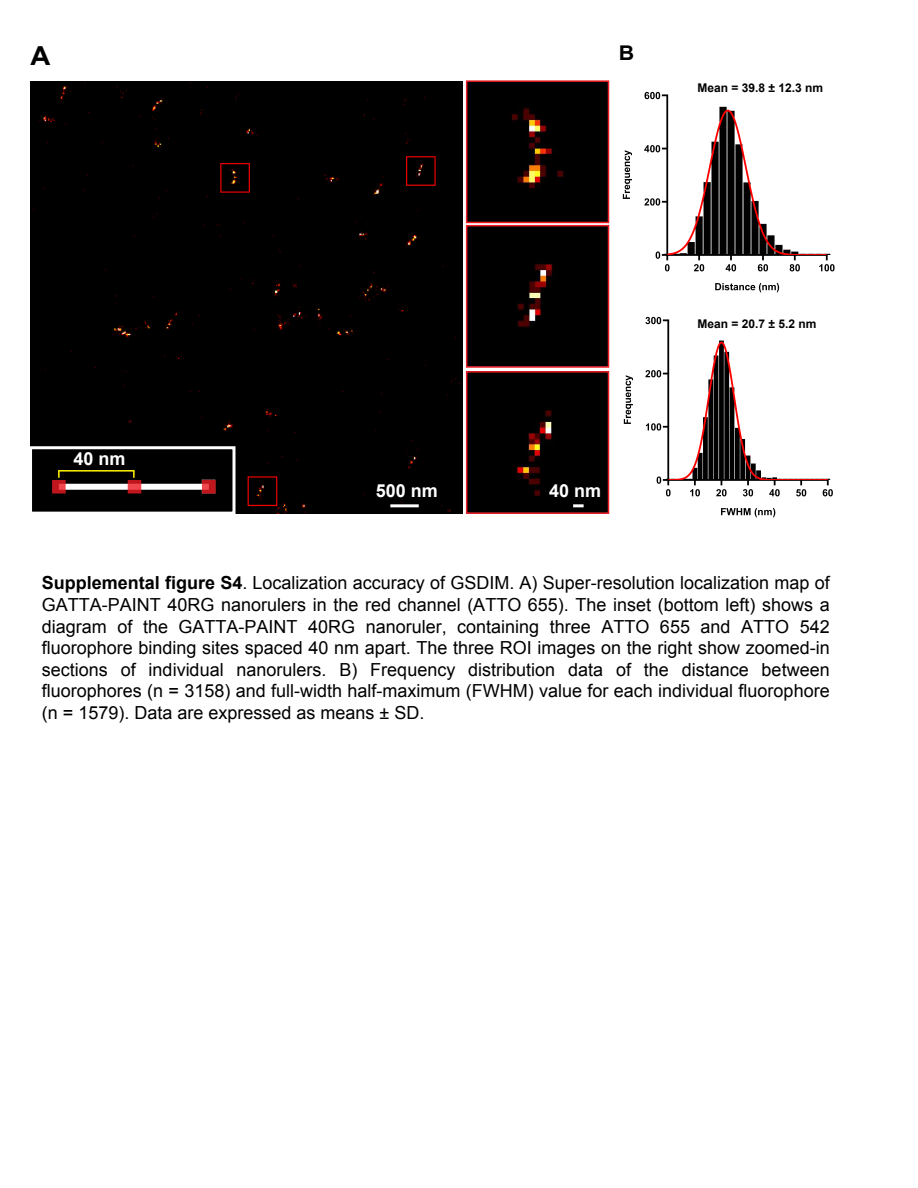
<style>
.page{position:relative;width:918px;height:1188px;background:#fff}
.page>*{position:absolute;margin:0;border:0;box-sizing:border-box;transform-origin:0 0}
.t1{font:700 26.25px "Arial";color:#000;scale:1.06 1}
.t2{font:700 20.25px "Arial";color:#000;scale:1.06 1}
.t3{font:18px/21.6px "Arial";color:#000;text-align:justify}
.t4{font:700 18px "Arial";color:#fff}
.t5{font:700 12px "Arial";color:#000}
.s1{font-weight:700}
</style>
<div class="page">
<img style="left:623px;top:316px;width:210px;height:202px">
<img style="left:622px;top:91px;width:213px;height:202px">
<div style="left:469px;top:83px;width:137px;height:137px;background:#000"></div>
<div style="left:469px;top:228px;width:137px;height:137px;background:#000"></div>
<div style="left:469px;top:374px;width:137px;height:137px;background:#000"></div>
<div style="left:31px;top:81px;width:432px;height:432px;background:#000"></div>
<div style="left:466px;top:80px;width:143px;height:143px;border:2px solid #ed1c24"></div>
<div style="left:466px;top:225px;width:143px;height:143px;border:2px solid #ed1c24"></div>
<div style="left:466px;top:371px;width:143px;height:143px;border:2px solid #ed1c24"></div>
<svg style="left:573px;top:504px;width:11px;height:3px"></svg>
<hr style="left:390px;top:504px;width:29px;height:3px;background:#fff">
<div style="left:29px;top:446px;width:207px;height:69px;border:3px solid #fff"></div>
<div style="left:59px;top:484px;width:150px;height:6px;background:#fff"></div>
<svg style="left:52px;top:480px;width:14px;height:14px"></svg>
<svg style="left:128px;top:480px;width:13px;height:14px"></svg>
<img style="left:148px;top:426px;width:122px;height:89px">
<div style="left:202px;top:480px;width:14px;height:14px;border:3px solid #ed1c24"></div>
<svg style="left:204px;top:481px;width:10px;height:11px"></svg>
<hr style="left:59px;top:470px;width:75px;height:2px;background:#fff200">
<svg style="left:133px;top:470px;width:2px;height:8px"></svg>
<svg style="left:58px;top:470px;width:2px;height:8px"></svg>
<h1 class="t1" style="left:31px;top:39px;width:20px">A</h1>
<p class="t2" style="left:619px;top:40px;width:16px">B</p>
<p class="t5" style="left:698px;top:80px;width:127px">Mean = 39.8 ± 12.3 nm</p>
<p class="t4" style="left:73px;top:447px;width:54px">40 nm</p>
<p class="t4" style="left:376px;top:479px;width:64px">500 nm</p>
<p class="t4" style="left:549px;top:479px;width:54px">40 nm</p>
<p class="t5" style="left:698px;top:316px;width:120px">Mean = 20.7 ± 5.2 nm</p>
<p class="t3" style="left:42px;top:572px;width:789px"><span class="s1">Supplemental figure S4</span>. Localization accuracy of GSDIM. A) Super-resolution localization map of GATTA-PAINT 40RG nanorulers in the red channel (ATTO 655). The inset (bottom left) shows a diagram of the GATTA-PAINT 40RG nanoruler, containing three ATTO 655 and ATTO 542 fluorophore binding sites spaced 40 nm apart. The three ROI images on the right show zoomed-in sections of individual nanorulers. B) Frequency distribution data of the distance between fluorophores (n = 3158) and full-width half-maximum (FWHM) value for each individual fluorophore (n = 1579). Data are expressed as means ± SD.</p>
</div>
